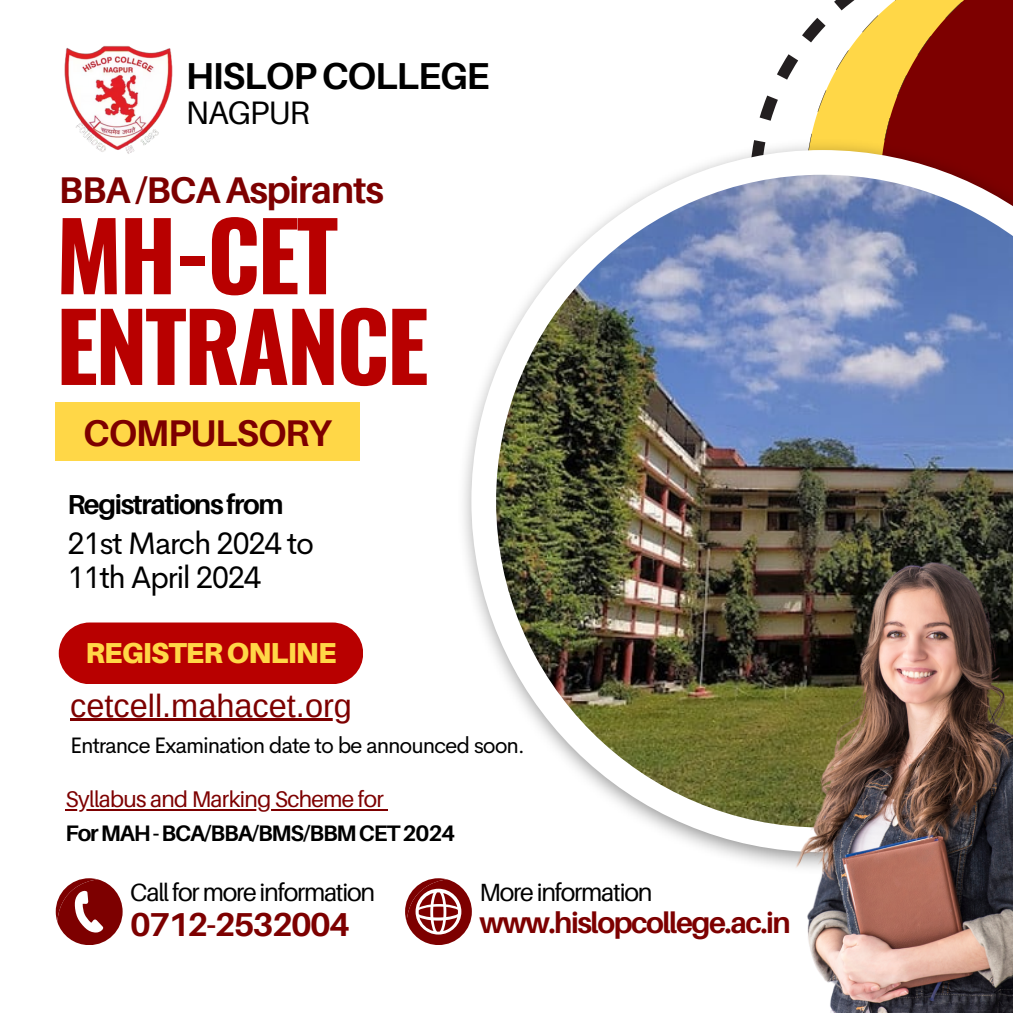
<style>
.page{position:relative;width:1013px;height:1013px;background:#fff}
.page>*{position:absolute;margin:0;border:0;box-sizing:border-box;transform-origin:0 0}
.t1{font:700 94px "Oswald";letter-spacing:-.03em;color:#b80000}
.t2{font:700 37.5px "Aileron";letter-spacing:-.03em;color:#000}
.t3{font:700 37.12px "Aileron";letter-spacing:-.03em;color:#7d0000}
.t4{font:700 33.12px "Aileron";letter-spacing:-.05em;color:#7d0000}
.t5{font:32.5px "Arimo";color:#7d0000}
.t6{font:32.5px "Aileron";letter-spacing:-.03em;color:#000}
.t7{font:31.25px/33.8px "Cerebri Sans";letter-spacing:-.05em;color:#000}
.t8{font:700 29.38px "Aileron";letter-spacing:-.05em;color:#7d0000}
.t9{font:900 28.88px "Aileron";letter-spacing:-.03em;color:#ffd747}
.t10{font:700 27.5px "Aileron";letter-spacing:-.05em;color:#000}
.t11{font:24.88px "Aileron";letter-spacing:-.05em;color:#000}
.t12{font:22.62px "Aileron";letter-spacing:-.03em;color:#7d0000}
.t13{font:22.38px "Cerebri Sans";letter-spacing:-.05em;color:#000}
.t14{font:700 22.38px "Aileron";letter-spacing:-.05em;color:#000}
</style>
<div class="page">
<svg style="left:759px;top:0;width:121px;height:140px"></svg>
<svg style="left:880px;top:0;width:132px;height:140px;background:#9f3a14"></svg>
<img style="left:464px;top:140px;width:548px;height:375px">
<svg style="left:471px;top:150px;width:541px;height:365px"></svg>
<img style="left:496px;top:175px;width:516px;height:340px">
<img style="left:438px;top:515px;width:574px;height:497px">
<div style="left:56px;top:402px;width:304px;height:59px;background:#ffd747"></div>
<svg style="left:56px;top:878px;width:66px;height:66px"></svg>
<svg style="left:405px;top:878px;width:66px;height:66px"></svg>
<img style="left:64px;top:45px;width:109px;height:109px">
<div style="left:59px;top:622px;width:304px;height:62px;background:#b80000;border-radius:31px"></div>
<hr style="left:66px;top:809px;width:317px;height:2px;background:#7d0000">
<hr style="left:70px;top:718px;width:282px;height:3px;background:#7d0000">
<h1 class="t2" style="left:186px;top:52px;width:305px">HISLOP COLLEGE</h1>
<h1 class="t6" style="left:186px;top:93px;width:125px">NAGPUR</h1>
<h1 class="t3" style="left:59px;top:167px;width:326px">BBA /BCA Aspirants</h1>
<p class="t1" style="left:56px;top:182px;width:284px">MH-CET</p>
<h4 class="t1" style="left:56px;top:273px;width:374px">ENTRANCE</h4>
<p class="t3" style="left:83px;top:409px;width:250px">COMPULSORY</p>
<h2 class="t10" style="left:67px;top:488px;width:218px">Registrationsfrom</h2>
<p class="t7" style="left:67px;top:526px;width:248px">21st March 2024 to<br>11th April 2024</p>
<p class="t9" style="left:85px;top:635px;width:253px">REGISTERONLINE</p>
<p class="t5" style="left:70px;top:687px;width:283px">cetcell.mahacet.org</p>
<p class="t13" style="left:70px;top:730px;width:456px">Entrance Examination date to be announced soon.</p>
<h6 class="t12" style="left:66px;top:785px;width:320px">Syllabus and Marking Scheme for</h6>
<p class="t14" style="left:66px;top:819px;width:391px">ForMAH-BCA/BBA/BMS/BBMCET2024</p>
<p class="t11" style="left:130px;top:877px;width:246px">Call for more information</p>
<p class="t4" style="left:130px;top:904px;width:221px">0712-2532004</p>
<h6 class="t11" style="left:479px;top:877px;width:174px">More information</h6>
<p class="t8" style="left:479px;top:904px;width:313px">www.hislopcollege.ac.in</p>
</div>
